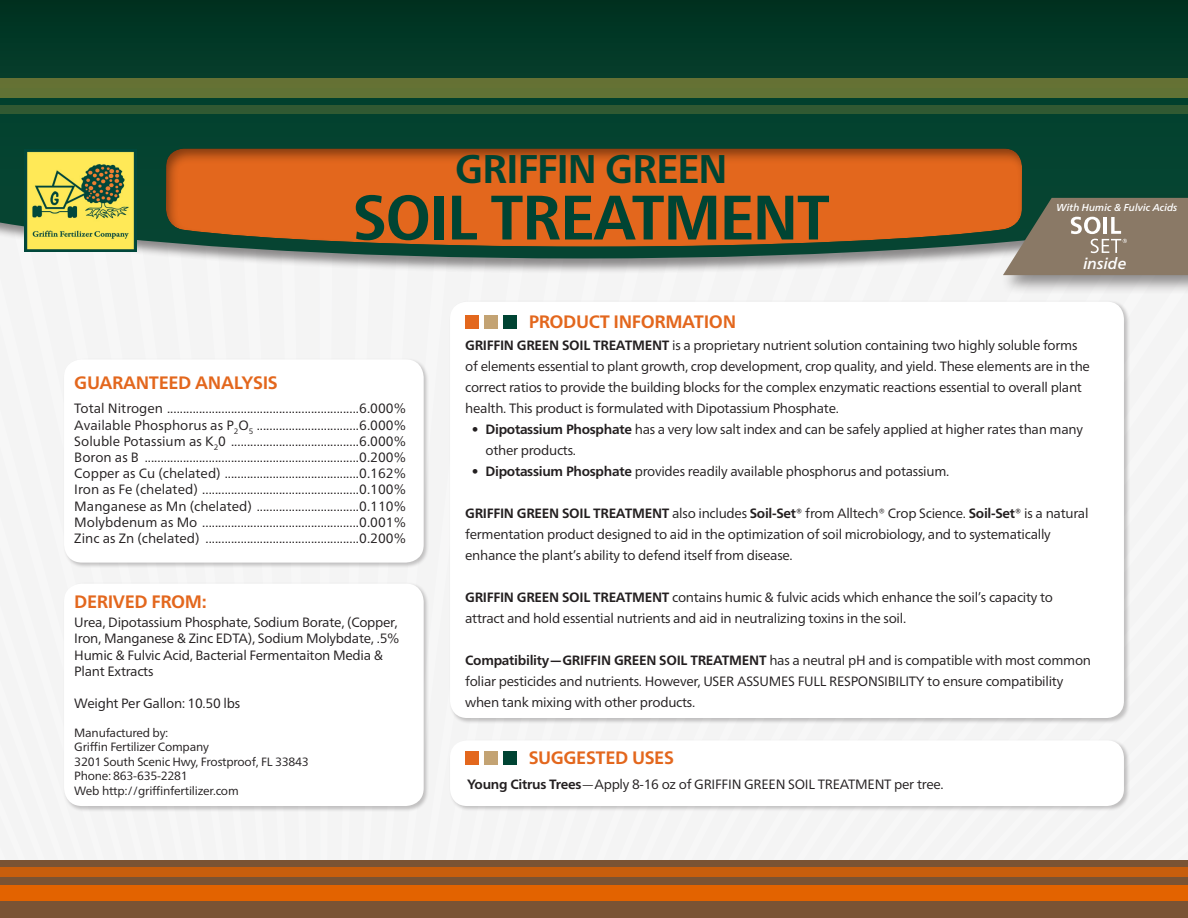
<style>
.page{position:relative;width:1188px;height:918px;background:#fff}
.page>*{position:absolute;margin:0;border:0;box-sizing:border-box;transform-origin:0 0}
.t1{font:700 condensed 62.7px "Frutiger Neue LT Pro";letter-spacing:-.02em;color:#043;scale:1.12 1}
.t2{font:700 condensed 40.05px "Frutiger Neue LT Pro";letter-spacing:-.02em;color:#043;scale:1.12 1}
.t3{font:700 18px "Frutiger Neue LTW1 G";letter-spacing:-.02em;color:#e3671d}
.t4{font:italic 500 15.75px "Frutiger Neue LT Pro";color:#fff}
.Text{font:13.5px/21px "Frutiger Neue LTW1 G";letter-spacing:-.02em;color:#231f20}
.Text-2{font:13.5px "Frutiger Neue LTW1 G";color:#231f20}
.t5{font:12px "Frutiger Neue LTW1 G";letter-spacing:-.02em;color:#231f20}
.t6{font:italic 500 10.05px "Frutiger Neue LT Pro";color:#fff}
.s1{font-weight:700}
</style>
<div class="page">
<div style="left:0;top:274px;width:46px;height:54px;background:#f4f4f4"></div>
<div style="left:0;top:328px;width:46px;height:115px;background:#f4f4f4"></div>
<div style="left:412px;top:274px;width:33px;height:586px;background:#f4f4f4"></div>
<div style="left:0;top:443px;width:46px;height:94px;background:#f4f4f4"></div>
<div style="left:341px;top:274px;width:71px;height:586px;background:#f4f4f4"></div>
<div style="left:1130px;top:452px;width:58px;height:191px;background:#f4f4f4"></div>
<div style="left:573px;top:274px;width:41px;height:586px;background:#f4f4f4"></div>
<svg style="left:327px;top:274px;width:6px;height:586px"></svg>
<div style="left:186px;top:274px;width:16px;height:586px;background:#f4f4f4"></div>
<div style="left:0;top:537px;width:46px;height:323px;background:#f4f4f4"></div>
<div style="left:903px;top:274px;width:169px;height:586px;background:#f4f4f4"></div>
<div style="left:615px;top:274px;width:288px;height:586px;background:#f4f4f4"></div>
<div style="left:445px;top:274px;width:128px;height:586px;background:#f4f4f4"></div>
<div style="left:202px;top:274px;width:105px;height:586px;background:#f4f4f4"></div>
<div style="left:46px;top:274px;width:140px;height:586px;background:#f4f4f4"></div>
<div style="left:996px;top:643px;width:192px;height:217px;background:#f4f4f4"></div>
<div style="left:0;top:0;width:1188px;height:274px;background:#231f20;opacity:.5"></div>
<svg style="left:0;top:0;width:1188px;height:258px;background:#09402e"></svg>
<div style="left:0;top:860px;width:1188px;height:58px;background:#7a5334"></div>
<div style="left:0;top:886px;width:1188px;height:15px;background:#e36300"></div>
<div style="left:0;top:868px;width:1188px;height:9px;background:#c85e0d"></div>
<div style="left:0;top:79px;width:1188px;height:19px;background:#617235"></div>
<div style="left:0;top:105px;width:1188px;height:9px;background:#315932"></div>
<div style="left:165px;top:147px;width:858px;height:101px;background:#231f20;opacity:.5"></div>
<div style="left:1000px;top:193px;width:188px;height:102px;background:#231f20;opacity:.5"></div>
<div style="left:449px;top:739px;width:681px;height:73px;background:#231f20;opacity:.25"></div>
<div style="left:450px;top:740px;width:674px;height:66px;background:#fff;border-radius:17px"></div>
<div style="left:449px;top:301px;width:681px;height:423px;background:#231f20;opacity:.25"></div>
<div style="left:450px;top:302px;width:674px;height:416px;background:#fff;border-radius:17px"></div>
<div style="left:63px;top:358px;width:367px;height:210px;background:#231f20;opacity:.25"></div>
<div style="left:64px;top:359px;width:360px;height:204px;background:#fff;border-radius:18px"></div>
<div style="left:63px;top:582px;width:367px;height:230px;background:#231f20;opacity:.25"></div>
<div style="left:64px;top:584px;width:360px;height:222px;background:#fff;border-radius:18px"></div>
<img style="left:25px;top:149px;width:111px;height:103px">
<svg style="left:1003px;top:198px;width:185px;height:77px;background:#897b67"></svg>
<div style="left:466px;top:315px;width:13px;height:13px;background:#e3671d"></div>
<div style="left:503px;top:315px;width:13px;height:13px;background:#043"></div>
<div style="left:485px;top:315px;width:13px;height:13px;background:#c3a373"></div>
<div style="left:466px;top:751px;width:13px;height:13px;background:#e3671d"></div>
<div style="left:503px;top:751px;width:13px;height:13px;background:#043"></div>
<div style="left:485px;top:751px;width:13px;height:13px;background:#c3a373"></div>
<p class="t2" style="left:455px;top:146px;width:245px">GRIFFIN GREEN</p>
<p class="t1" style="left:352px;top:181px;width:428px">SOIL TREATMENT</p>
<p class="t3" style="left:529px;top:309px;width:209px">PRODUCT INFORMATION</p>
<p class="t6" style="left:1057px;top:202px;width:122px">With Humic &amp; Fulvic Acids</p>
<p class="t4" style="left:1083px;top:254px;width:45px">inside</p>
<p class="t3" style="left:74px;top:369px;width:205px">GUARANTEED ANALYSIS</p>
<p class="Text-2" style="left:74px;top:399px;width:333px">Total Nitrogen ............................................................6.000%</p>
<p class="Text-2" style="left:74px;top:415px;width:333px">Available Phosphorus as P<sub>2</sub>O<sub>5</sub> ................................6.000%</p>
<p class="Text-2" style="left:74px;top:431px;width:333px">Soluble Potassium as K<sub>2</sub>0 ........................................6.000%</p>
<p class="Text-2" style="left:74px;top:447px;width:333px">Boron as B ...................................................................0.200%</p>
<p class="Text-2" style="left:74px;top:463px;width:333px">Copper as Cu (chelated) ..........................................0.162%</p>
<p class="Text-2" style="left:74px;top:480px;width:333px">Iron as Fe (chelated) .................................................0.100%</p>
<p class="Text-2" style="left:74px;top:496px;width:333px">Manganese as Mn (chelated) ................................0.110%</p>
<p class="Text-2" style="left:74px;top:512px;width:333px">Molybdenum as Mo .................................................0.001%</p>
<p class="Text-2" style="left:74px;top:528px;width:333px">Zinc as Zn (chelated) ................................................0.200%</p>
<p class="t3" style="left:74px;top:589px;width:134px">DERIVED FROM:</p>
<p class="Text" style="left:74px;top:613px;width:327px;line-height:16.2px">Urea, Dipotassium Phosphate, Sodium Borate, (Copper, Iron, Manganese &amp; Zinc EDTA), Sodium Molybdate, .5% Humic &amp; Fulvic Acid, Bacterial Fermentaiton Media &amp; Plant Extracts</p>
<p class="Text" style="left:74px;top:692px;width:167px">Weight Per Gallon: 10.50 lbs</p>
<p class="t5" style="left:74px;top:724px;width:96px">Manufactured by:</p>
<p class="t5" style="left:74px;top:738px;width:136px">Griffin Fertilizer Company</p>
<p class="t5" style="left:74px;top:753px;width:236px">3201 South Scenic Hwy, Frostproof, FL 33843</p>
<p class="t5" style="left:74px;top:767px;width:115px">Phone: 863-635-2281</p>
<p class="t5" style="left:74px;top:782px;width:166px">Web http://griffinfertilizer.com</p>
<p class="Text" style="left:465px;top:333px;width:626px"><span class="s1">GRIFFIN GREEN SOIL TREATMENT</span> is a proprietary nutrient solution containing two highly soluble forms of elements essential to plant growth, crop development, crop quality, and yield. These elements are in the correct ratios to provide the building blocks for the complex enzymatic reactions essential to overall plant health. This product is formulated with Dipotassium Phosphate.</p>
<p class="Text" style="left:485px;top:417px;width:599px;text-indent:-14px"><span class="s1">• Dipotassium Phosphate</span> has a very low salt index and can be safely applied at higher rates than many other products.</p>
<p class="Text" style="left:472px;top:459px;width:479px"><span class="s1">• Dipotassium Phosphate</span> provides readily available phosphorus and potassium.</p>
<p class="Text" style="left:465px;top:501px;width:625px"><span class="s1">GRIFFIN GREEN SOIL TREATMENT</span> also includes <span class="s1">Soil-Set®</span> from Alltech® Crop Science. <span class="s1">Soil-Set®</span> is a natural fermentation product designed to aid in the optimization of soil microbiology, and to systematically enhance the plant’s ability to defend itself from disease.</p>
<p class="Text" style="left:465px;top:585px;width:589px"><span class="s1">GRIFFIN GREEN SOIL TREATMENT</span> contains humic &amp; fulvic acids which enhance the soil’s capacity to attract and hold essential nutrients and aid in neutralizing toxins in the soil.</p>
<p class="Text" style="left:465px;top:648px;width:627px"><span class="s1">Compatibility—GRIFFIN GREEN SOIL TREATMENT</span> has a neutral pH and is compatible with most common foliar pesticides and nutrients. However, USER ASSUMES FULL RESPONSIBILITY to ensure compatibility when tank mixing with other products.</p>
<p class="t3" style="left:529px;top:745px;width:147px">SUGGESTED USES</p>
<p class="Text" style="left:467px;top:772px;width:478px"><span class="s1">Young Citrus Trees</span>—Apply 8-16 oz of GRIFFIN GREEN SOIL TREATMENT per tree.</p>
</div>
